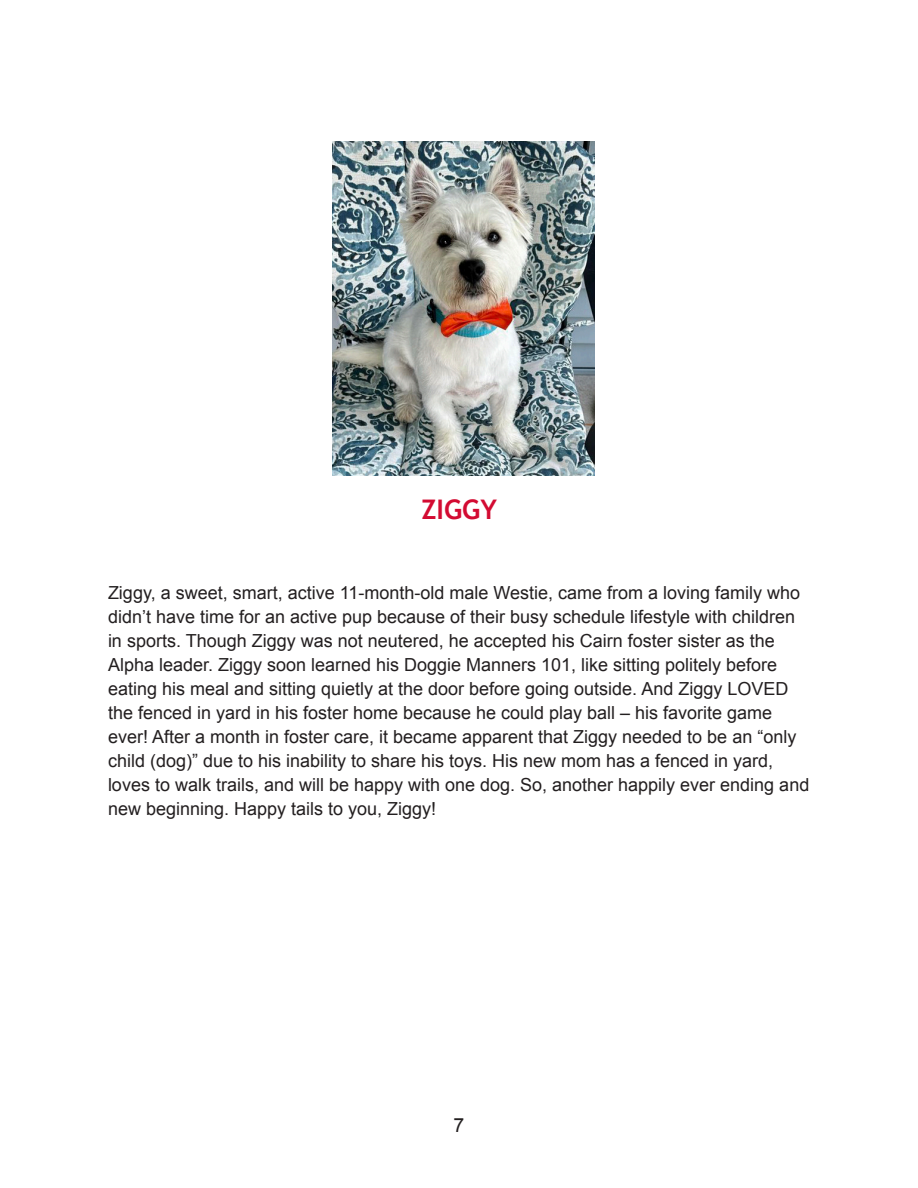
<style>
.page{position:relative;width:918px;height:1188px;background:#fff}
.page>*{position:absolute;margin:0;border:0;box-sizing:border-box;transform-origin:0 0}
.t1{font:700 27px "Trebuchet MS";color:#d30b32}
.t2{font:19.5px "Arial";color:#231f20}
.t3{font:18px/24px "Arial";color:#231f20}
</style>
<div class="page">
<img style="left:333px;top:142px;width:261px;height:334px">
<p class="t1" style="left:422px;top:493px;width:77px">ZIGGY</p>
<p class="t3" style="left:108px;top:581px;width:703px">Ziggy, a sweet, smart, active 11-month-old male Westie, came from a loving family who didn’t have time for an active pup because of their busy schedule lifestyle with children in sports. Though Ziggy was not neutered, he accepted his Cairn foster sister as the Alpha leader. Ziggy soon learned his Doggie Manners 101, like sitting politely before eating his meal and sitting quietly at the door before going outside. And Ziggy LOVED the fenced in yard in his foster home because he could play ball – his favorite game ever! After a month in foster care, it became apparent that Ziggy needed to be an “only child (dog)” due to his inability to share his toys. His new mom has a fenced in yard, loves to walk trails, and will be happy with one dog. So, another happily ever ending and new beginning. Happy tails to you, Ziggy!</p>
<p class="t2" style="left:454px;top:1112px;width:12px">7</p>
</div>
